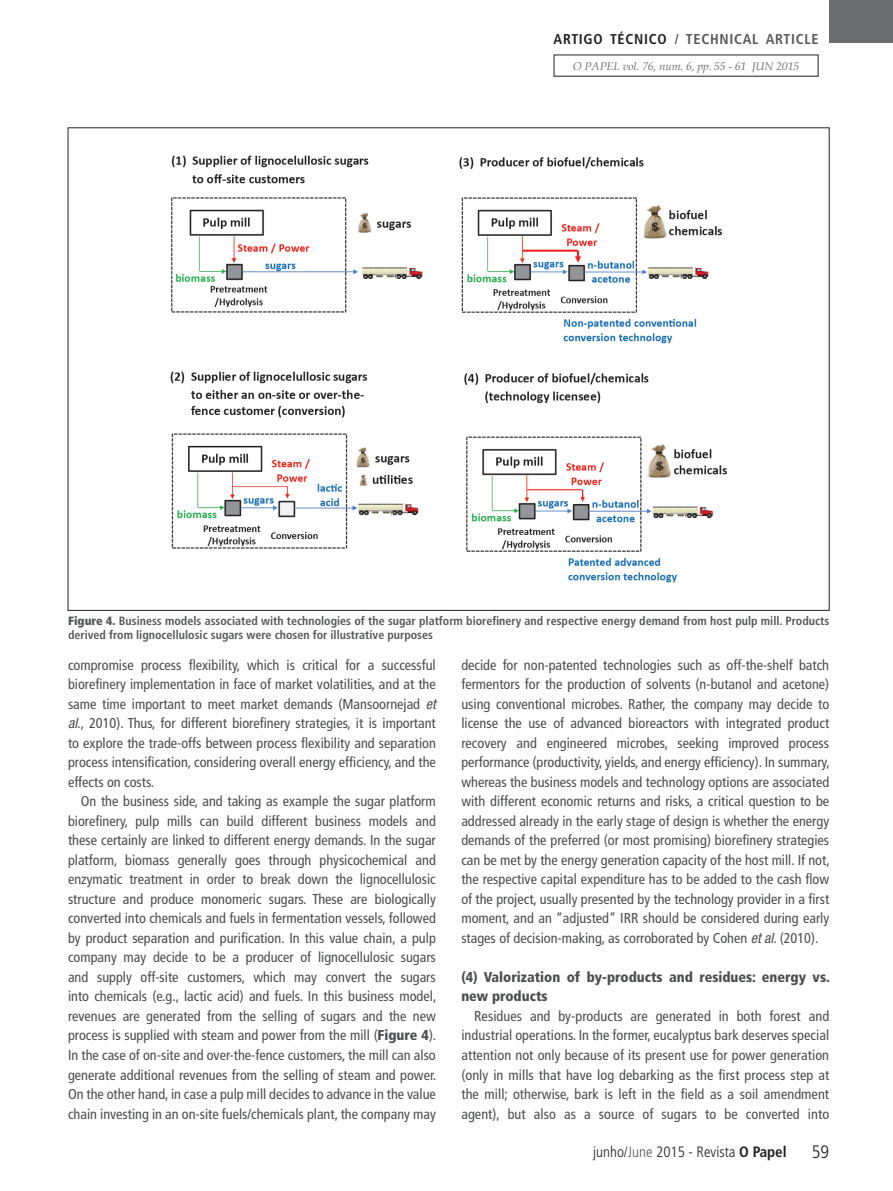
<style>
.page{position:relative;width:893px;height:1191px;background:#fff}
.page>*{position:absolute;margin:0;border:0;box-sizing:border-box;transform-origin:0 0}
.t1{font:300 condensed 18px "Frutiger LT Std";color:#231f20}
.t2{font:300 condensed 15px "Frutiger LT Std";color:#231f20}
.TEXTO{font:condensed 14.25px/19.5px "Frutiger LT Std";color:#4b4c4d;text-align:justify}
.TEXTO-2{font:900 condensed 14.25px/19.5px "Frutiger LT Std";color:#4b4c4d}
.t3{font:700 condensed 14.25px "Frutiger LT Std";letter-spacing:.05em;color:#57585a}
.Legenda{font:700 condensed 12px/14.4px "Frutiger LT Std";color:#57585a}
.t4{font:italic 11.25px "Book Antiqua";letter-spacing:-.01em;color:#6c6d70}
.s1{color:#231f20}
.s2{font-weight:900}
.s3{font-family:"Helvetica Neue LT Std";font-style:italic}
.s4{color:#57585a}
.s5{font-weight:700}
</style>
<div class="page">
<div style="left:829px;top:0;width:64px;height:43px;background:#6c6d70"></div>
<img style="left:170px;top:155px;width:557px;height:428px">
<p class="t3" style="left:554px;top:30px;width:266px"><span class="s1">ARTIGO TÉCNICO</span> / TECHNICAL ARTICLE</p>
<p class="t4" style="left:573px;top:59px;width:228px">O PAPEL vol. 76, num. 6, pp. 55 - 61 JUN 2015</p>
<p class="Legenda" style="left:68px;top:613px;width:763px"><span class="s2">Figure 4.</span> Business models associated with technologies of the sugar platform biorefinery and respective energy demand from host pulp mill. Products derived from lignocellulosic sugars were chosen for illustrative purposes</p>
<p class="TEXTO" style="left:68px;top:655px;width:369px">compromise process flexibility, which is critical for a successful biorefinery implementation in face of market volatilities, and at the same time important to meet market demands (Mansoornejad <span class="s3">et al</span>., 2010). Thus, for different biorefinery strategies, it is important to explore the trade-offs between process flexibility and separation process intensification, considering overall energy efficiency, and the effects on costs.</p>
<p class="TEXTO" style="left:68px;top:792px;width:370px;text-indent:13px">On the business side, and taking as example the sugar platform biorefinery, pulp mills can build different business models and these certainly are linked to different energy demands. In the sugar platform, biomass generally goes through physicochemical and enzymatic treatment in order to break down the lignocellulosic structure and produce monomeric sugars. These are biologically converted into chemicals and fuels in fermentation vessels, followed by product separation and purification. In this value chain, a pulp company may decide to be a producer of lignocellulosic sugars and supply off-site customers, which may convert the sugars into chemicals (e.g., lactic acid) and fuels. In this business model, revenues are generated from the selling of sugars and the new process is supplied with steam and power from the mill (<span class="s2">Figure 4</span>).<br>In the case of on-site and over-the-fence customers, the mill can also generate additional revenues from the selling of steam and power.<br>On the other hand, in case a pulp mill decides to advance in the value chain investing in an on-site fuels/chemicals plant, the company may</p>
<p class="TEXTO" style="left:461px;top:655px;width:370px">decide for non-patented technologies such as off-the-shelf batch fermentors for the production of solvents (n-butanol and acetone) using conventional microbes. Rather, the company may decide to license the use of advanced bioreactors with integrated product recovery and engineered microbes, seeking improved process performance (productivity, yields, and energy efficiency). In summary, whereas the business models and technology options are associated with different economic returns and risks, a critical question to be addressed already in the early stage of design is whether the energy demands of the preferred (or most promising) biorefinery strategies can be met by the energy generation capacity of the host mill. If not, the respective capital expenditure has to be added to the cash flow of the project, usually presented by the technology provider in a first moment, and an “adjusted” IRR should be considered during early stages of decision-making, as corroborated by Cohen <span class="s3">et al</span>. (2010).</p>
<p class="TEXTO-2" style="left:461px;top:967px;width:370px">(4) Valorization of by-products and residues: energy vs. new products</p>
<p class="TEXTO" style="left:461px;top:1006px;width:369px;text-indent:13px">Residues and by-products are generated in both forest and industrial operations. In the former, eucalyptus bark deserves special attention not only because of its present use for power generation (only in mills that have log debarking as the first process step at the mill; otherwise, bark is left in the field as a soil amendment agent), but also as a source of sugars to be converted into</p>
<p class="t2" style="left:593px;top:1142px;width:195px">junho/<span class="s4">June</span> 2015 - Revista <span class="s5">O Papel</span></p>
<p class="t1" style="left:812px;top:1141px;width:19px">59</p>
</div>
